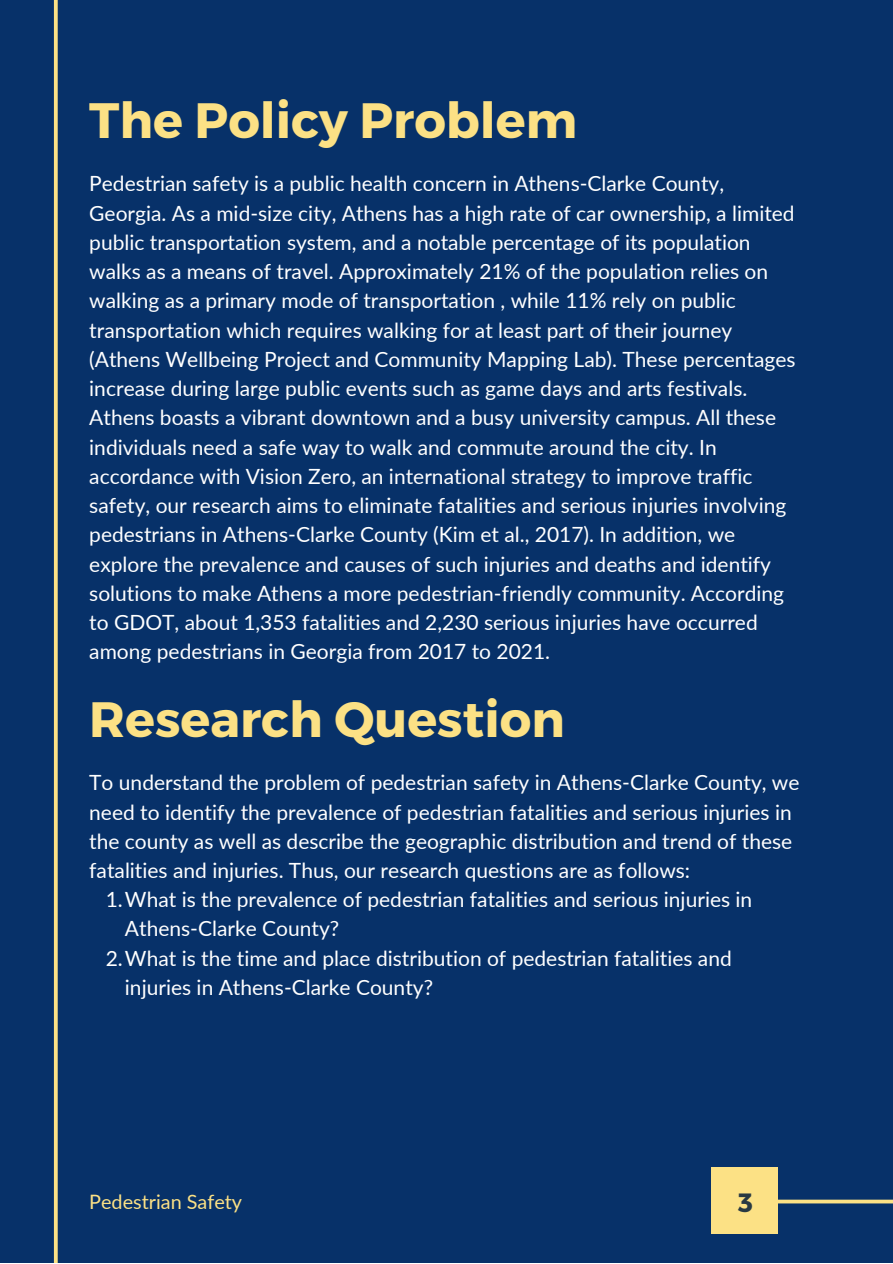
<style>
.page{position:relative;width:893px;height:1264px;background:#fff}
.page>*{position:absolute;margin:0;border:0;box-sizing:border-box;transform-origin:0 0}
.t1{font:700 49.65px "Montserrat";color:#fce185}
.t2{font:700 26.4px "Montserrat";color:#283943}
.t3{font:21px/29.2px "Lato";color:#fff}
.t4{font:19.8px "Lato";color:#fce185}
</style>
<div class="page">
<div style="left:0;top:0;width:892px;height:1262px;background:#073169"></div>
<svg style="left:53px;top:0;width:5px;height:1262px;background:#c1b67e"></svg>
<svg style="left:778px;top:1199px;width:114px;height:5px"></svg>
<div style="left:711px;top:1167px;width:67px;height:66px;background:#fce185"></div>
<h1 class="t1" style="left:89px;top:88px;width:489px">The Policy Problem</h1>
<p class="t3" style="left:89px;top:169px;width:707px">Pedestrian safety is a public health concern in Athens-Clarke County, Georgia. As a mid-size city, Athens has a high rate of car ownership, a limited public transportation system, and a notable percentage of its population walks as a means of travel. Approximately 21% of the population relies on walking as a primary mode of transportation , while 11% rely on public transportation which requires walking for at least part of their journey (Athens Wellbeing Project and Community Mapping Lab). These percentages increase during large public events such as game days and arts festivals.<br>Athens boasts a vibrant downtown and a busy university campus. All these individuals need a safe way to walk and commute around the city. In accordance with Vision Zero, an international strategy to improve traffic safety, our research aims to eliminate fatalities and serious injuries involving pedestrians in Athens-Clarke County (Kim et al., 2017). In addition, we explore the prevalence and causes of such injuries and deaths and identify solutions to make Athens a more pedestrian-friendly community. According to GDOT, about 1,353 fatalities and 2,230 serious injuries have occurred among pedestrians in Georgia from 2017 to 2021.</p>
<h1 class="t1" style="left:89px;top:686px;width:477px">Research Question</h1>
<p class="t3" style="left:89px;top:767px;width:711px">To understand the problem of pedestrian safety in Athens-Clarke County, we need to identify the prevalence of pedestrian fatalities and serious injuries in the county as well as describe the geographic distribution and trend of these fatalities and injuries. Thus, our research questions are as follows:</p>
<p class="t3" style="left:106px;top:884px;width:648px">1.What is the prevalence of pedestrian fatalities and serious injuries in</p>
<p class="t3" style="left:125px;top:913px;width:216px">Athens-Clarke County?</p>
<p class="t3" style="left:106px;top:942px;width:627px">2.What is the time and place distribution of pedestrian fatalities and</p>
<p class="t3" style="left:125px;top:972px;width:309px">injuries in Athens-Clarke County?</p>
<p class="t4" style="left:89px;top:1189px;width:154px">Pedestrian Safety</p>
<p class="t2" style="left:738px;top:1185px;width:16px">3</p>
</div>
